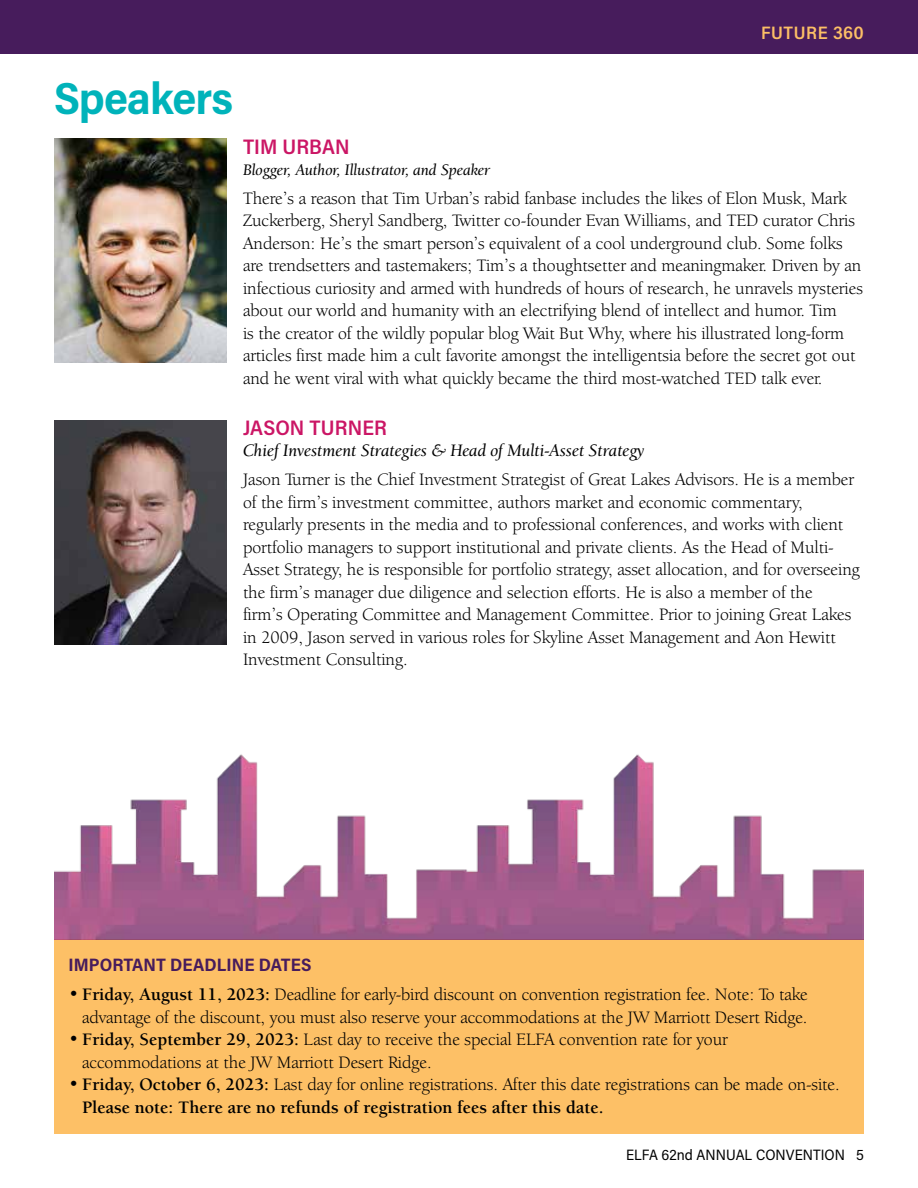
<style>
.page{position:relative;width:918px;height:1188px;background:#fff}
.page>*{position:absolute;margin:0;border:0;box-sizing:border-box;transform-origin:0 0}
.t1{font:700 45px "Acumin Pro Semi Cond";letter-spacing:-.02em;color:#00b3ba}
.t2{font:600 21px "Acumin Pro Semi Cond";letter-spacing:.005em;color:#cb1665}
.t3{font:18px/22.5px "Berkeley Oldstyle IT Cby BT";color:#000}
.t4{font:700 18px "Berkeley Std";color:#000}
.t5{font:18px "Berkeley Oldstyle IT Cby BT Med Ital";color:#000}
.t6{font:700 18px "Acumin Pro Semi Cond";letter-spacing:.005em;color:#471c5c}
.t7{font:600 18px "Acumin Pro Semi Cond";letter-spacing:.025em;color:#fcbf66}
.t8{font:16.5px "Berkeley Oldstyle IT Cby BT Med Ital";color:#000}
.t9{font:15px "Acumin Pro Semi Cond";color:#000}
.s1{font-family:"Berkeley Std";font-weight:700}
</style>
<div class="page">
<div style="left:0;top:0;width:918px;height:54px;background:#471c5c"></div>
<div style="left:54px;top:940px;width:810px;height:194px;background:#fdc066"></div>
<img style="left:54px;top:420px;width:173px;height:225px">
<img style="left:54px;top:138px;width:173px;height:225px">
<img style="left:54px;top:754px;width:810px;height:186px">
<p class="t7" style="left:761px;top:20px;width:104px">FUTURE 360</p>
<h1 class="t1" style="left:54px;top:67px;width:181px">Speakers</h1>
<p class="t2" style="left:243px;top:132px;width:108px">TIM URBAN</p>
<p class="t8" style="left:243px;top:160px;width:249px">Blogger, Author, Illustrator, and Speaker</p>
<p class="t3" style="left:243px;top:187px;width:622px">There’s a reason that Tim Urban’s rabid fanbase includes the likes of Elon Musk, Mark Zuckerberg, Sheryl Sandberg, Twitter co-founder Evan Williams, and TED curator Chris Anderson: He’s the smart person’s equivalent of a cool underground club. Some folks are trendsetters and tastemakers; Tim’s a thoughtsetter and meaningmaker. Driven by an infectious curiosity and armed with hundreds of hours of research, he unravels mysteries about our world and humanity with an electrifying blend of intellect and humor. Tim<br>is the creator of the wildly popular blog Wait But Why, where his illustrated long-form articles first made him a cult favorite amongst the intelligentsia before the secret got out and he went viral with what quickly became the third most-watched TED talk ever.</p>
<p class="t2" style="left:243px;top:413px;width:145px">JASON TURNER</p>
<p class="t5" style="left:243px;top:439px;width:403px">Chief Investment Strategies &amp; Head of Multi-Asset Strategy</p>
<p class="t3" style="left:243px;top:468px;width:618px">Jason Turner is the Chief Investment Strategist of Great Lakes Advisors. He is a member of the firm’s investment committee, authors market and economic commentary, regularly presents in the media and to professional conferences, and works with client portfolio managers to support institutional and private clients. As the Head of Multi-Asset Strategy, he is responsible for portfolio strategy, asset allocation, and for overseeing the firm’s manager due diligence and selection efforts. He is also a member of the<br>firm’s Operating Committee and Management Committee. Prior to joining Great Lakes in 2009, Jason served in various roles for Skyline Asset Management and Aon Hewitt Investment Consulting.</p>
<p class="t6" style="left:69px;top:952px;width:244px">IMPORTANT DEADLINE DATES</p>
<p class="t3" style="left:69px;top:983px;width:741px;text-align:right">• <span class="s1">Friday, August 11, 2023:</span> Deadline for early-bird discount on convention registration fee. Note: To take advantage of the discount, you must also reserve your accommodations at the JW Marriott Desert Ridge.</p>
<p class="t3" style="left:82px;top:1028px;width:647px;text-indent:-14px">• <span class="s1">Friday, September 29, 2023:</span> Last day to receive the special ELFA convention rate for your accommodations at the JW Marriott Desert Ridge.</p>
<p class="t3" style="left:69px;top:1073px;width:773px">• <span class="s1">Friday, October 6, 2023:</span> Last day for online registrations. After this date registrations can be made on-site.</p>
<p class="t4" style="left:82px;top:1097px;width:523px">Please note: There are no refunds of registration fees after this date.</p>
<p class="t9" style="left:626px;top:1144px;width:239px">ELFA 62nd ANNUAL CONVENTION 5</p>
</div>
